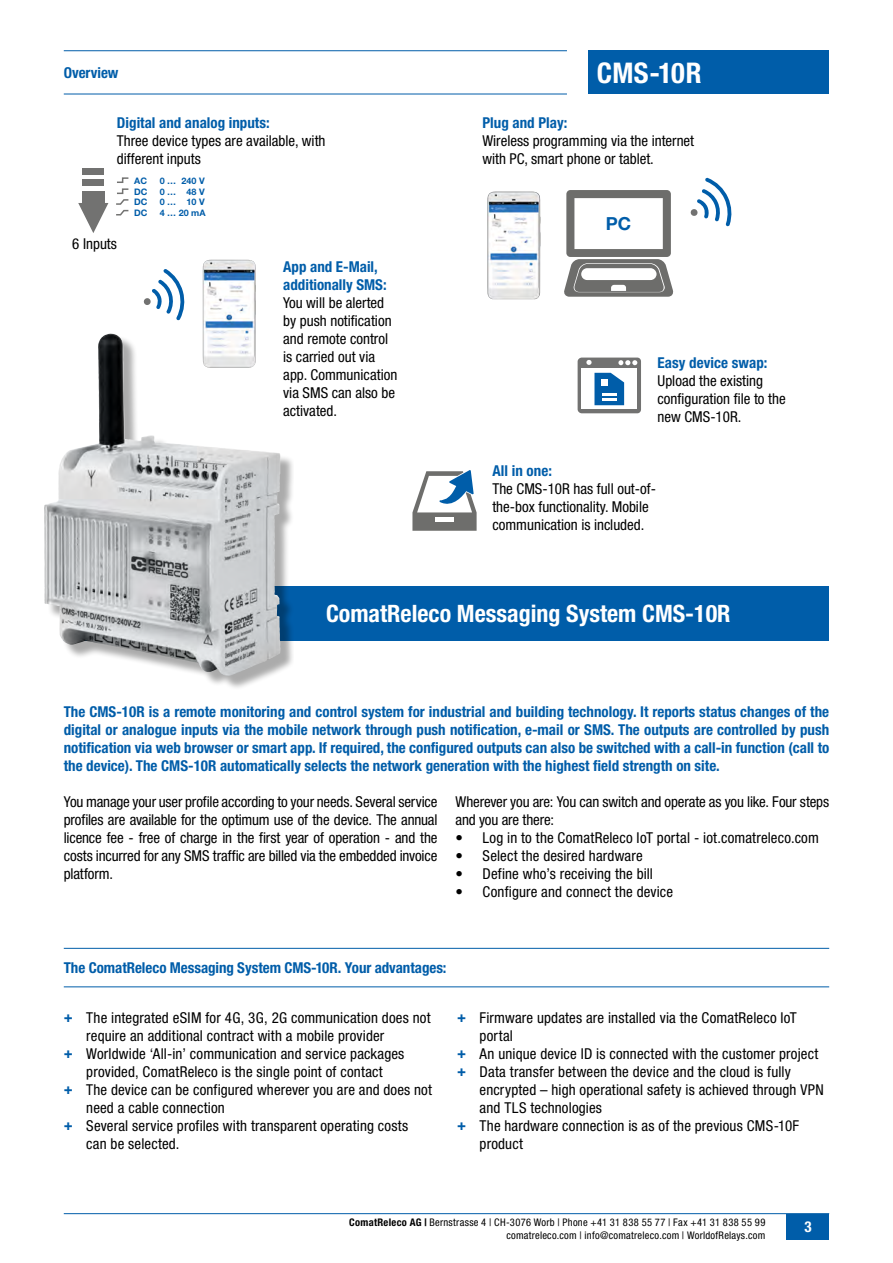
<style>
.page{position:relative;width:893px;height:1263px;background:#fff}
.page>*{position:absolute;margin:0;border:0;box-sizing:border-box;transform-origin:0 0}
.t1{font:700 condensed 28.5px "Helvetica Neue LT Std";letter-spacing:.015em;color:#fff}
.t2{font:700 condensed 24px "Helvetica Neue LT Std";color:#fff}
.t3{font:700 18px "Helvetica Neue LT Std";color:#005da9}
.t4{font:condensed 15px/18px "Helvetica Neue LT Std";letter-spacing:.005em;color:#000}
.t5{font:700 condensed 15px/18px "Helvetica Neue LT Std";color:#005da9}
.t6{font:700 condensed 15px "Helvetica Neue LT Std";color:#fff}
.t7{font:condensed 10.5px/12.6px "Helvetica Neue LT Std";letter-spacing:.025em;color:#000;text-align:right}
.t8{font:700 9px "Helvetica Neue LT Std";color:#005da9}
.s1{font-weight:700;color:#005da9}
.s2{font-weight:700}
</style>
<div class="page">
<hr style="left:64px;top:948px;width:765px;height:1px;background:#005da9">
<hr style="left:64px;top:986px;width:765px;height:1px;background:#005da9">
<div style="left:787px;top:1214px;width:42px;height:25px;background:#005da9"></div>
<hr style="left:64px;top:1213px;width:765px;height:1px;background:#005da9">
<svg style="left:412px;top:470px;width:65px;height:61px"></svg>
<div style="left:435px;top:517px;width:19px;height:5px;background:#fff"></div>
<div style="left:578px;top:358px;width:63px;height:55px;background:#727271;border-radius:4px"></div>
<svg style="left:582px;top:360px;width:55px;height:49px;background:#a4bed3"></svg>
<img style="left:487px;top:191px;width:53px;height:108px">
<svg style="left:564px;top:190px;width:110px;height:107px"></svg>
<svg style="left:690px;top:178px;width:42px;height:48px"></svg>
<svg style="left:143px;top:269px;width:42px;height:51px"></svg>
<img style="left:203px;top:260px;width:53px;height:75px">
<div style="left:64px;top:586px;width:765px;height:54px;background:#005da9"></div>
<div style="left:588px;top:51px;width:241px;height:43px;background:#005da9"></div>
<hr style="left:64px;top:50px;width:503px;height:1px;background:#005da9">
<hr style="left:64px;top:94px;width:503px;height:1px;background:#005da9">
<div style="left:82px;top:169px;width:22px;height:6px;background:#727271"></div>
<div style="left:82px;top:180px;width:22px;height:6px;background:#727271"></div>
<div style="left:82px;top:191px;width:23px;height:18px;background:#727271"></div>
<svg style="left:78px;top:203px;width:30px;height:30px"></svg>
<svg style="left:116px;top:177px;width:13px;height:39px"></svg>
<div style="left:47px;top:336px;width:247px;height:354px;background:#000;opacity:.33"></div>
<img style="left:44px;top:335px;width:237px;height:341px">
<p class="t5" style="left:64px;top:64px;width:56px">Overview</p>
<h1 class="t1" style="left:597px;top:55px;width:106px">CMS-10R</h1>
<p class="t5" style="left:117px;top:113px;width:154px">Digital and analog inputs:</p>
<p class="t4" style="left:117px;top:131px;width:210px">Three device types are available, with different inputs</p>
<p class="t8" style="left:134px;top:175px;width:14px">AC</p>
<p class="t8" style="left:160px;top:175px;width:47px">0 … 240 V</p>
<p class="t8" style="left:134px;top:186px;width:15px">DC</p>
<p class="t8" style="left:160px;top:186px;width:47px">0 … 48 V</p>
<p class="t8" style="left:134px;top:197px;width:15px">DC</p>
<p class="t8" style="left:160px;top:197px;width:47px">0 … 10 V</p>
<p class="t8" style="left:134px;top:207px;width:15px">DC</p>
<p class="t8" style="left:160px;top:207px;width:47px">4 … 20 mA</p>
<p class="t4" style="left:72px;top:235px;width:46px">6 Inputs</p>
<p class="t5" style="left:482px;top:113px;width:87px">Plug and Play:</p>
<p class="t4" style="left:482px;top:131px;width:213px">Wireless programming via the internet with PC, smart phone or tablet.</p>
<p class="t3" style="left:606px;top:212px;width:27px">PC</p>
<p class="t5" style="left:283px;top:257px;width:105px">App and E-Mail, additionally SMS:</p>
<p class="t4" style="left:283px;top:293px;width:116px">You will be alerted by push notification and remote control is carried out via app. Communication via SMS can also be activated.</p>
<p class="t5" style="left:657px;top:353px;width:111px">Easy device swap:</p>
<p class="t4" style="left:657px;top:371px;width:130px">Upload the existing configuration file to the new CMS-10R.</p>
<p class="t5" style="left:492px;top:461px;width:61px">All in one:</p>
<p class="t4" style="left:492px;top:479px;width:165px">The CMS-10R has full out-of&shy;the-box functionality. Mobile communication is included.</p>
<h2 class="t2" style="left:326px;top:599px;width:406px">ComatReleco Messaging System CMS-10R</h2>
<p class="t5" style="left:64px;top:702px;width:767px;text-align:justify">The CMS-10R is a remote monitoring and control system for industrial and building technology. It reports status changes of the digital or analogue inputs via the mobile network through push notification, e-mail or SMS. The outputs are controlled by push notification via web browser or smart app. If required, the configured outputs can also be switched with a call-in function (call to the device). The CMS-10R automatically selects the network generation with the highest field strength on site.</p>
<p class="t4" style="left:64px;top:793px;width:375px;text-align:justify">You manage your user profile according to your needs. Several service profiles are available for the optimum use of the device. The annual licence fee - free of charge in the first year of operation - and the costs incurred for any SMS traffic are billed via the embedded invoice platform.</p>
<p class="t4" style="left:455px;top:793px;width:375px">Wherever you are: You can switch and operate as you like. Four steps and you are there:</p>
<p class="t4" style="left:455px;top:829px;width:365px">• Log in to the ComatReleco IoT portal - iot.comatreleco.com</p>
<p class="t4" style="left:455px;top:847px;width:189px">• Select the desired hardware</p>
<p class="t4" style="left:455px;top:865px;width:199px">• Define who’s receiving the bill</p>
<p class="t4" style="left:455px;top:883px;width:219px">• Configure and connect the device</p>
<p class="t5" style="left:64px;top:958px;width:384px">The ComatReleco Messaging System CMS-10R. Your advantages:</p>
<p class="t4" style="left:64px;top:1009px;width:368px"><span class="s1">+</span> The integrated eSIM for 4G, 3G, 2G communication does not</p>
<p class="t4" style="left:86px;top:1027px;width:300px">require an additional contract with a mobile provider</p>
<p class="t4" style="left:64px;top:1045px;width:342px"><span class="s1">+</span> Worldwide ‘All-in’ communication and service packages</p>
<p class="t4" style="left:86px;top:1063px;width:298px">provided, ComatReleco is the single point of contact</p>
<p class="t4" style="left:64px;top:1081px;width:370px"><span class="s1">+</span> The device can be configured wherever you are and does not</p>
<p class="t4" style="left:86px;top:1099px;width:140px">need a cable connection</p>
<p class="t4" style="left:64px;top:1117px;width:346px"><span class="s1">+</span> Several service profiles with transparent operating costs</p>
<p class="t4" style="left:86px;top:1135px;width:95px">can be selected.</p>
<p class="t4" style="left:457px;top:1009px;width:341px"><span class="s1">+</span> Firmware updates are installed via the ComatReleco IoT</p>
<p class="t4" style="left:480px;top:1027px;width:35px">portal</p>
<p class="t4" style="left:457px;top:1045px;width:363px"><span class="s1">+</span> An unique device ID is connected with the customer project</p>
<p class="t4" style="left:457px;top:1063px;width:335px"><span class="s1">+</span> Data transfer between the device and the cloud is fully</p>
<p class="t4" style="left:480px;top:1081px;width:346px">encrypted – high operational safety is achieved through VPN</p>
<p class="t4" style="left:480px;top:1099px;width:124px">and TLS technologies</p>
<p class="t4" style="left:457px;top:1117px;width:344px"><span class="s1">+</span> The hardware connection is as of the previous CMS-10F</p>
<p class="t4" style="left:480px;top:1135px;width:45px">product</p>
<p class="t7" style="left:349px;top:1216px;width:418px"><span class="s2">ComatReleco AG |</span> Bernstrasse 4 | CH-3076 Worb | Phone +41 31 838 55 77 | Fax +41 31 838 55 99 comatreleco.com | info@comatreleco.com | WorldofRelays.com</p>
<p class="t6" style="left:804px;top:1217px;width:9px">3</p>
</div>
